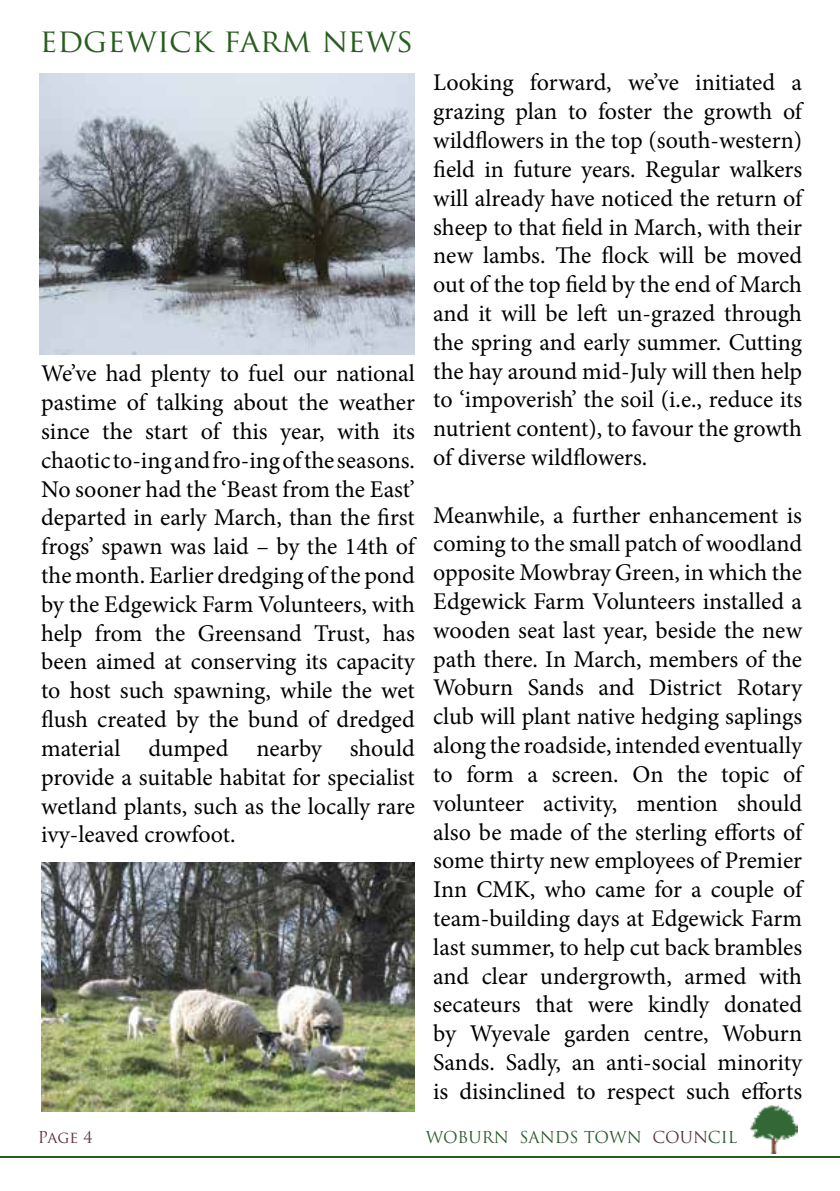
<style>
.page{position:relative;width:840px;height:1191px;background:#fff}
.page>*{position:absolute;margin:0;border:0;box-sizing:border-box;transform-origin:0 0}
.t1{font:32px "Trajan Pro";color:#275e1e}
.t2{font:24px/28.8px "Minion Pro";color:#000;text-align:justify}
.t3{font:16px "Trajan Pro";color:#2c5a2e}
.t4{font:16px "Trajan Pro";color:#5d353f}
.s1{color:#5d353f}
</style>
<div class="page">
<hr style="left:0;top:1156px;width:839px;height:2px;background:#275e1e">
<img style="left:749px;top:1105px;width:48px;height:48px">
<img style="left:40px;top:73px;width:374px;height:281px">
<img style="left:41px;top:862px;width:373px;height:249px">
<h1 class="t1" style="left:40px;top:20px;width:375px">edgewick farm news</h1>
<p class="t2" style="left:41px;top:359px;width:375px">We’ve had plenty to fuel our national pastime of talking about the weather since the start of this year, with its chaotic to-ing and fro-ing of the seasons.<br>No sooner had the ‘Beast from the East’ departed in early March, than the first frogs’ spawn was laid – by the 14th of the month. Earlier dredging of the pond by the Edgewick Farm Volunteers, with help from the Greensand Trust, has been aimed at conserving its capacity to host such spawning, while the wet flush created by the bund of dredged material dumped nearby should provide a suitable habitat for specialist wetland plants, such as the locally rare ivy-leaved crowfoot.</p>
<p class="t2" style="left:433px;top:68px;width:370px">Looking forward, we’ve initiated a grazing plan to foster the growth of wildflowers in the top (south-western) field in future years. Regular walkers will already have noticed the return of sheep to that field in March, with their new lambs. The flock will be moved out of the top field by the end of March and it will be left un-grazed through the spring and early summer. Cutting the hay around mid-July will then help to ‘impoverish’ the soil (i.e., reduce its nutrient content), to favour the growth of diverse wildflowers.</p>
<p class="t2" style="left:433px;top:500px;width:370px">Meanwhile, a further enhancement is coming to the small patch of woodland opposite Mowbray Green, in which the Edgewick Farm Volunteers installed a wooden seat last year, beside the new path there. In March, members of the Woburn Sands and District Rotary club will plant native hedging saplings along the roadside, intended eventually to form a screen. On the topic of volunteer activity, mention should also be made of the sterling efforts of some thirty new employees of Premier Inn CMK, who came for a couple of team-building days at Edgewick Farm last summer, to help cut back brambles and clear undergrowth, armed with secateurs that were kindly donated by Wyevale garden centre, Woburn Sands. Sadly, an anti-social minority is disinclined to respect such efforts</p>
<p class="t4" style="left:38px;top:1127px;width:56px">Page 4</p>
<p class="t3" style="left:425px;top:1126px;width:313px">WOBURN SANDS TOWN <span class="s1">COUN</span>CIL</p>
</div>
